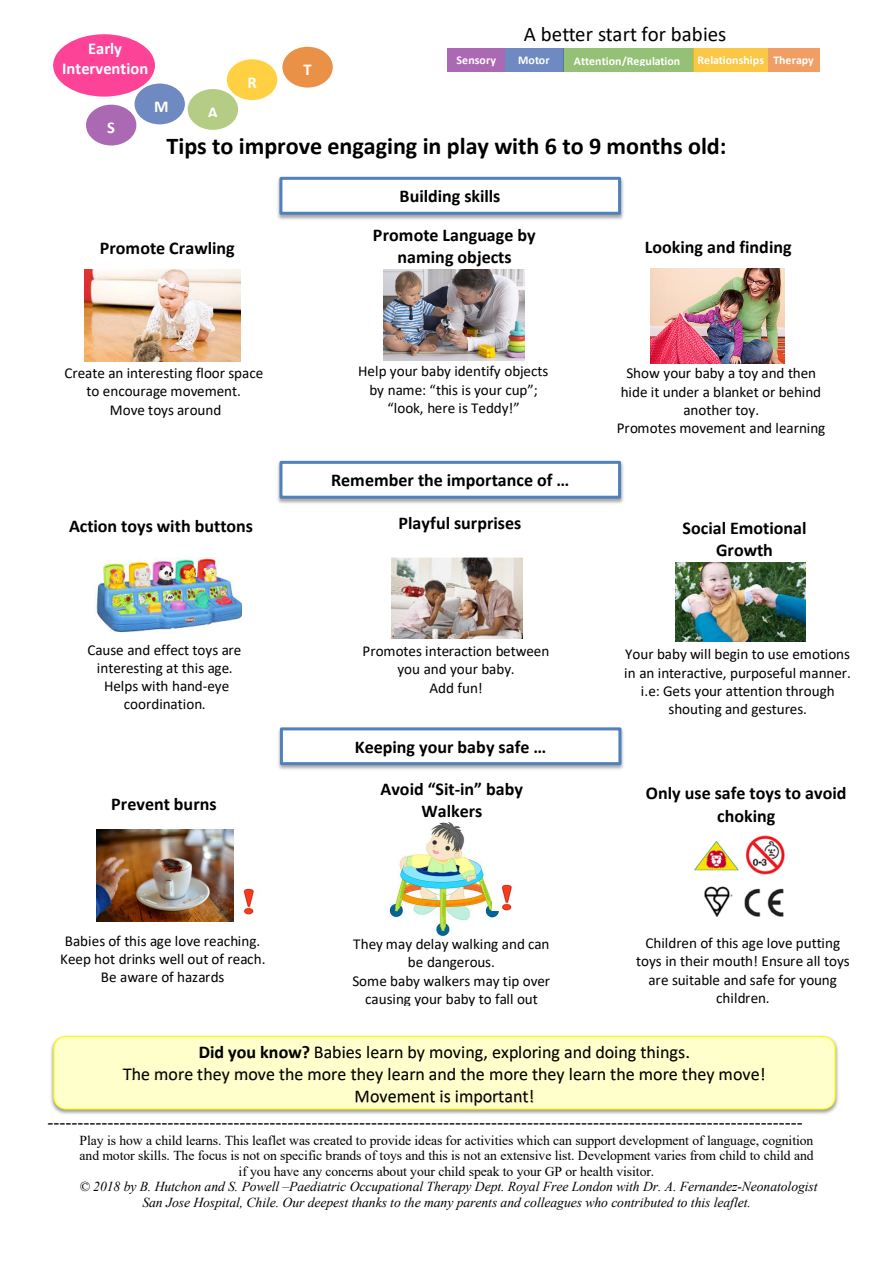
<style>
.page{position:relative;width:893px;height:1263px;background:#fff}
.page>*{position:absolute;margin:0;border:0;box-sizing:border-box;transform-origin:0 0}
.t1{font:700 24.15px "Calibri";color:#000}
.t2{font:20.85px "Calibri";color:#000}
.t3{font:700 18px/21.9px "Calibri";color:#000;text-align:center}
.t4{font:18px/21.9px "Calibri";color:#000;text-align:center}
.t5{font:18px "Times New Roman";color:#000}
.t6{font:700 16.5px/20.1px "Calibri";letter-spacing:-.005em;color:#fff;text-align:center}
.t7{font:15.15px/18.3px "Calibri";color:#000;text-align:center}
.t8{font:13.65px/15.5px "Times New Roman";letter-spacing:-.005em;color:#000;text-align:center}
.t9{font:700 11.85px "Calibri";letter-spacing:.01em;color:#fff}
.s1{font-weight:700}
.s2{font-style:italic}
</style>
<div class="page">
<div style="left:53px;top:34px;width:102px;height:63px;background:#fc0474;border-radius:50%;opacity:.75"></div>
<div style="left:135px;top:84px;width:50px;height:40px;background:#6f8ac1;border-radius:50%"></div>
<div style="left:227px;top:59px;width:50px;height:41px;background:#ffd041;border-radius:50%"></div>
<div style="left:86px;top:105px;width:50px;height:40px;background:#ac69b3;border-radius:50%"></div>
<div style="left:188px;top:89px;width:50px;height:41px;background:#b4cc83;border-radius:50%"></div>
<div style="left:282px;top:47px;width:51px;height:41px;background:#ea9148;border-radius:50%"></div>
<img style="left:53px;top:38px;width:102px;height:43px">
<div style="left:563px;top:48px;width:131px;height:23px;background:#94c175"></div>
<img style="left:563px;top:53px;width:131px;height:13px">
<div style="left:694px;top:48px;width:74px;height:23px;background:#fac746"></div>
<div style="left:447px;top:48px;width:58px;height:23px;background:#ac69b3"></div>
<div style="left:768px;top:48px;width:52px;height:23px;background:#f19e65"></div>
<img style="left:277px;top:460px;width:347px;height:44px">
<div style="left:279px;top:461px;width:342px;height:38px;border:3px solid #4f81bd"></div>
<img style="left:280px;top:464px;width:340px;height:32px">
<img style="left:676px;top:563px;width:130px;height:78px">
<img style="left:94px;top:557px;width:147px;height:76px">
<img style="left:392px;top:558px;width:130px;height:80px">
<img style="left:277px;top:176px;width:347px;height:44px">
<div style="left:279px;top:177px;width:342px;height:38px;border:3px solid #4f81bd"></div>
<img style="left:280px;top:180px;width:340px;height:32px">
<img style="left:85px;top:269px;width:156px;height:92px">
<img style="left:384px;top:269px;width:140px;height:92px">
<img style="left:650px;top:268px;width:134px;height:95px">
<img style="left:51px;top:1035px;width:787px;height:79px">
<div style="left:54px;top:1036px;width:781px;height:73px;background:#ffc;border-radius:12px"></div>
<div style="left:53px;top:1036px;width:783px;height:73px;border:1px solid #ff0;border-radius:12px"></div>
<img style="left:199px;top:1045px;width:490px;height:12px">
<img style="left:122px;top:1057px;width:643px;height:27px">
<img style="left:343px;top:1079px;width:213px;height:26px">
<img style="left:278px;top:728px;width:346px;height:42px">
<div style="left:280px;top:727px;width:341px;height:38px;border:3px solid #4f81bd"></div>
<img style="left:281px;top:730px;width:340px;height:32px">
<img style="left:694px;top:835px;width:91px;height:82px">
<img style="left:97px;top:830px;width:137px;height:92px">
<img style="left:390px;top:823px;width:109px;height:112px">
<img style="left:243px;top:889px;width:11px;height:26px">
<img style="left:493px;top:885px;width:19px;height:26px">
<p class="t6" style="left:62px;top:38px;width:87px">Early<br>Intervention</p>
<p class="t6" style="left:107px;top:118px;width:9px">S</p>
<p class="t6" style="left:154px;top:96px;width:16px">M</p>
<p class="t6" style="left:208px;top:102px;width:12px">A</p>
<p class="t6" style="left:247px;top:72px;width:11px">R</p>
<p class="t6" style="left:303px;top:60px;width:10px">T</p>
<p class="t2" style="left:524px;top:20px;width:204px">A better start for babies</p>
<p class="t9" style="left:456px;top:51px;width:41px">Sensory</p>
<p class="t9" style="left:518px;top:51px;width:33px">Motor</p>
<p class="t9" style="left:574px;top:52px;width:108px">Attention/Regulation</p>
<p class="t9" style="left:697px;top:51px;width:118px">Relationships Therapy</p>
<p class="t1" style="left:167px;top:129px;width:561px">Tips to improve engaging in play with 6 to 9 months old:</p>
<p class="t3" style="left:100px;top:237px;width:136px">Promote Crawling</p>
<p class="t7" style="left:64px;top:363px;width:200px">Create an interesting floor space to encourage movement.<br>Move toys around</p>
<p class="t3" style="left:400px;top:185px;width:102px">Building skills</p>
<p class="t3" style="left:373px;top:224px;width:164px">Promote Language by naming objects</p>
<p class="t7" style="left:358px;top:362px;width:192px">Help your baby identify objects by name: “this is your cup”; “look, here is Teddy!”</p>
<p class="t3" style="left:331px;top:469px;width:240px">Remember the importance of …</p>
<p class="t3" style="left:69px;top:514px;width:185px">Action toys with buttons</p>
<p class="t3" style="left:399px;top:512px;width:124px">Playful surprises</p>
<p class="t7" style="left:87px;top:640px;width:156px">Cause and effect toys are interesting at this age.<br>Helps with hand-eye coordination.</p>
<p class="t3" style="left:111px;top:793px;width:107px">Prevent burns</p>
<p class="t7" style="left:60px;top:931px;width:207px">Babies of this age love reaching.<br>Keep hot drinks well out of reach.<br>Be aware of hazards</p>
<p class="t7" style="left:363px;top:641px;width:188px">Promotes interaction between you and your baby.<br>Add fun!</p>
<p class="t3" style="left:355px;top:735px;width:193px">Keeping your baby safe …</p>
<p class="t3" style="left:381px;top:778px;width:144px">Avoid “Sit-in” baby<br>Walkers</p>
<p class="t7" style="left:352px;top:934px;width:199px">They may delay walking and can be dangerous.<br>Some baby walkers may tip over causing your baby to fall out</p>
<p class="t3" style="left:645px;top:236px;width:148px">Looking and finding</p>
<p class="t7" style="left:617px;top:364px;width:210px">Show your baby a toy and then hide it under a blanket or behind another toy.<br>Promotes movement and learning</p>
<p class="t3" style="left:683px;top:517px;width:125px">Social Emotional<br>Growth</p>
<p class="t7" style="left:624px;top:645px;width:228px">Your baby will begin to use emotions in an interactive, purposeful manner. i.e: Gets your attention through shouting and gestures.</p>
<p class="t3" style="left:646px;top:782px;width:202px;line-height:22.4px">Only use safe toys to avoid choking</p>
<p class="t7" style="left:636px;top:933px;width:215px">Children of this age love putting toys in their mouth! Ensure all toys are suitable and safe for young children.</p>
<p class="t4" style="left:123px;top:1040px;width:644px"><span class="s1">Did you know?</span> Babies learn by moving, exploring and doing things.<br>The more they move the more they learn and the more they learn the more they move!<br>Movement is important!</p>
<p class="t5" style="left:48px;top:1109px;width:757px">------------------------------------------------------------------------------------------------------------------------------</p>
<p class="t8" style="left:80px;top:1132px;width:740px">Play is how a child learns. This leaflet was created to provide ideas for activities which can support development of language, cognition and motor skills. The focus is not on specific brands of toys and this is not an extensive list. Development varies from child to child and if you have any concerns about your child speak to your GP or health visitor.<br><span class="s2">© 2018 by B. Hutchon and S. Powell –Paediatric Occupational Therapy Dept. Royal Free London with Dr. A. Fernandez-Neonatologist San Jose Hospital, Chile. Our deepest thanks to the many parents and colleagues who contributed to this leaflet.</span></p>
</div>
